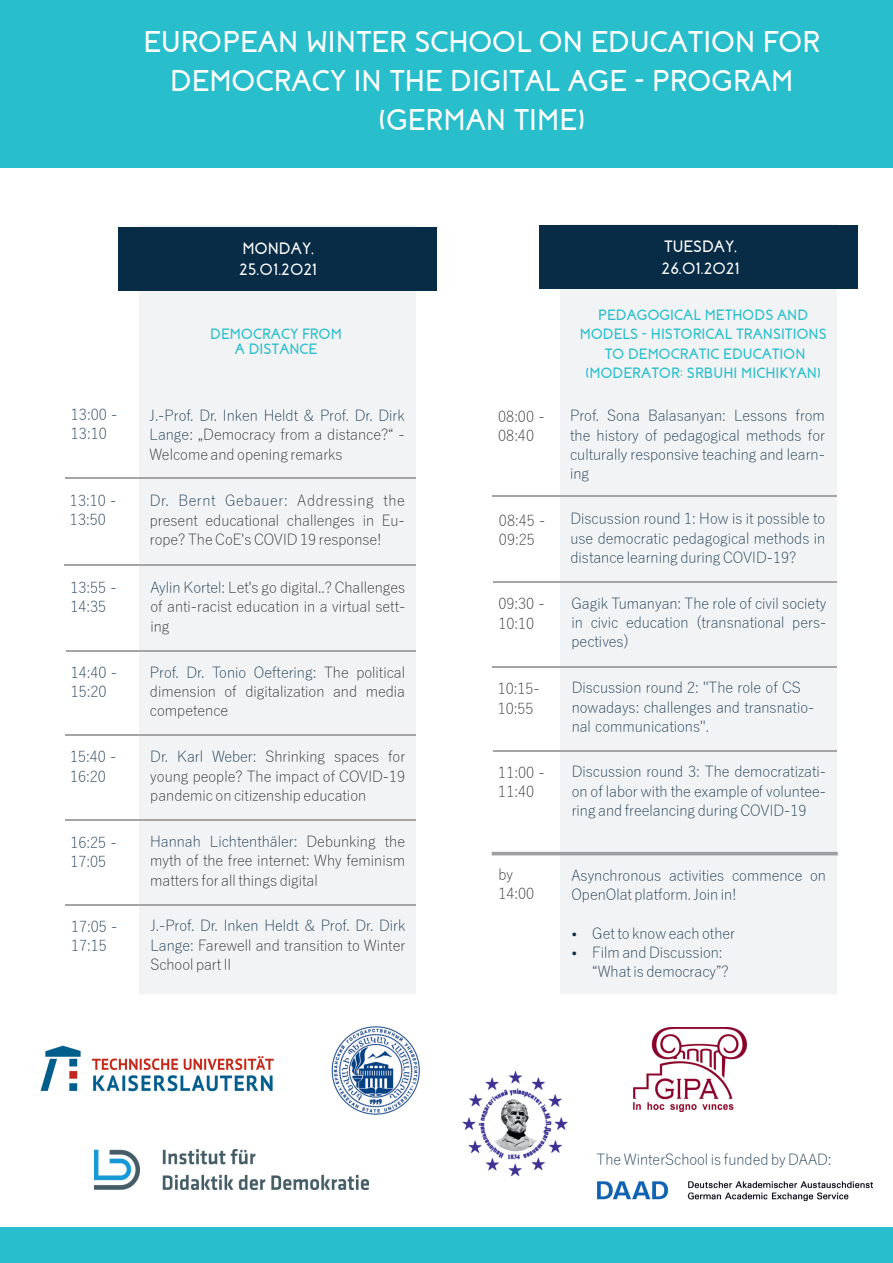
<style>
.page{position:relative;width:893px;height:1263px;background:#fff}
.page>*{position:absolute;margin:0;border:0;box-sizing:border-box;transform-origin:0 0}
.t1{font:700 30px/39.2px "Coves";color:#fff;text-align:center}
.t2{font:700 16.5px/21.5px "Coves";color:#fff}
.t3{font:300 15px/19.4px "Yu Gothic";color:#082b46}
.t4{font:300 15px/19.4px "Yu Gothic";color:#231f20;text-align:justify}
.t5{font:700 15px/19.5px "Coves";color:#28becb;text-align:center}
.s1{color:#082b46}
</style>
<div class="page">
<div style="left:560px;top:224px;width:277px;height:769px;background:#f2f3f4"></div>
<div style="left:139px;top:225px;width:277px;height:768px;background:#f2f3f4"></div>
<hr style="left:493px;top:495px;width:344px;height:1px;background:#a7a5a4">
<hr style="left:65px;top:477px;width:351px;height:2px;background:#a7a5a4">
<hr style="left:493px;top:581px;width:344px;height:1px;background:#a7a5a4">
<hr style="left:64px;top:564px;width:352px;height:2px;background:#a7a5a4">
<hr style="left:492px;top:666px;width:345px;height:1px;background:#a7a5a4">
<hr style="left:66px;top:650px;width:350px;height:2px;background:#a7a5a4">
<hr style="left:493px;top:750px;width:344px;height:1px;background:#a7a5a4">
<div style="left:0;top:0;width:893px;height:168px;background:#28becb"></div>
<hr style="left:65px;top:734px;width:351px;height:1px;background:#a7a5a4">
<div style="left:492px;top:852px;width:346px;height:3px;background:#a7a5a4;border:2px solid #9c9ea1"></div>
<hr style="left:65px;top:819px;width:351px;height:2px;background:#a7a5a4">
<hr style="left:65px;top:904px;width:351px;height:1px;background:#a7a5a4">
<div style="left:539px;top:225px;width:319px;height:64px;background:#082b46"></div>
<div style="left:118px;top:227px;width:319px;height:63px;background:#082b46"></div>
<div style="left:0;top:1227px;width:893px;height:36px;background:#28becb"></div>
<img style="left:40px;top:1045px;width:234px;height:47px">
<img style="left:95px;top:1150px;width:274px;height:39px">
<img style="left:633px;top:1027px;width:114px;height:84px">
<img style="left:331px;top:1026px;width:89px;height:89px">
<img style="left:462px;top:1070px;width:106px;height:107px">
<img style="left:598px;top:1181px;width:274px;height:20px">
<h1 class="t1" style="left:143px;top:24px;width:678px">EUROPEAN WINTER SCHOOL ON EDUCATION FOR<br>DEMOCRACY IN THE DIGITAL AGE - PROGRAM (GERMAN TIME)</h1>
<p class="t2" style="left:239px;top:239px;width:79px">MONDAY,<br>25.01.2021</p>
<p class="t2" style="left:662px;top:237px;width:80px">TUESDAY,<br>26.01.2021</p>
<p class="t5" style="left:210px;top:327px;width:133px;line-height:15.6px">DEMOCRACY FROM<br>A DISTANCE</p>
<p class="t5" style="left:580px;top:306px;width:248px">PEDAGOGICAL METHODS AND<br>MODELS - HISTORICAL TRANSITIONS<br>TO DEMOCRATIC EDUCATION (MODERATOR: SRBUHI MICHIKYAN)</p>
<p class="t3" style="left:71px;top:404px;width:48px">13:00 -<br>13:10</p>
<p class="t4" style="left:150px;top:406px;width:257px"><span class="s1">J.-Prof. Dr. Inken Heldt &amp; Prof. Dr. Dirk Lange:</span> „Democracy from a distance?“ - Welcome and opening remarks</p>
<p class="t4" style="left:498px;top:406px;width:48px">08:00 -<br>08:40</p>
<p class="t3" style="left:570px;top:406px;width:256px;text-align:justify">Prof. Sona Balasanyan: Lessons from the history of pedagogical methods for culturally responsive teaching and learn&shy;ing</p>
<p class="t3" style="left:70px;top:491px;width:48px">13:10 -<br>13:50</p>
<p class="t4" style="left:150px;top:491px;width:257px"><span class="s1">Dr. Bernt Gebauer:</span> Addressing the present educational challenges in Eu&shy;rope? The CoE's COVID 19 response!</p>
<p class="t4" style="left:499px;top:510px;width:48px">08:45 -<br>09:25</p>
<p class="t3" style="left:570px;top:509px;width:256px;text-align:justify">Discussion round 1: How is it possible to use democratic pedagogical methods in distance learning during COVID-19?</p>
<p class="t3" style="left:70px;top:577px;width:48px">13:55 -<br>14:35</p>
<p class="t4" style="left:150px;top:578px;width:257px"><span class="s1">Aylin Kortel:</span> Let's go digital..? Challenges of anti-racist education in a virtual sett&shy;ing</p>
<p class="t4" style="left:498px;top:594px;width:48px">09:30 -<br>10:10</p>
<p class="t3" style="left:571px;top:593px;width:256px;text-align:justify">Gagik Tumanyan: The role of civil society in civic education (transnational pers&shy;pectives)</p>
<p class="t3" style="left:71px;top:662px;width:48px">14:40 -<br>15:20</p>
<p class="t4" style="left:150px;top:662px;width:257px"><span class="s1">Prof. Dr. Tonio Oeftering:</span> The political dimension of digitalization and media competence</p>
<p class="t4" style="left:498px;top:679px;width:44px">10:15-<br>10:55</p>
<p class="t3" style="left:572px;top:678px;width:244px">Discussion round 2: "The role of CS nowadays: challenges and transnatio&shy;nal communications".</p>
<p class="t3" style="left:70px;top:747px;width:48px">15:40 -<br>16:20</p>
<p class="t4" style="left:150px;top:747px;width:256px"><span class="s1">Dr. Karl Weber:</span> Shrinking spaces for young people? The impact of COVID-19 pandemic on citizenship education</p>
<p class="t4" style="left:498px;top:762px;width:48px">11:00 -<br>11:40</p>
<p class="t3" style="left:572px;top:762px;width:256px;text-align:justify">Discussion round 3: The democratizati&shy;on of labor with the example of voluntee&shy;ring and freelancing during COVID-19</p>
<p class="t3" style="left:70px;top:832px;width:48px">16:25 -<br>17:05</p>
<p class="t3" style="left:71px;top:917px;width:48px">17:05 -<br>17:15</p>
<p class="t4" style="left:150px;top:832px;width:256px"><span class="s1">Hannah Lichtenthäler:</span> Debunking the myth of the free internet: Why feminism matters for all things digital</p>
<p class="t4" style="left:150px;top:916px;width:256px"><span class="s1">J.-Prof. Dr. Inken Heldt &amp; Prof. Dr. Dirk Lange:</span> Farewell and transition to Winter School part II</p>
<p class="t4" style="left:498px;top:865px;width:37px">by<br>14:00</p>
<p class="t3" style="left:571px;top:865px;width:256px">Asynchronous activities commence on<br>OpenOlat platform. Join in!</p>
<p class="t3" style="left:592px;top:923px;width:144px">Get to know each other</p>
<p class="t3" style="left:592px;top:942px;width:132px">Film and Discussion:</p>
<p class="t3" style="left:592px;top:962px;width:138px">“What is democracy”?</p>
<p class="t3" style="left:597px;top:1150px;width:236px">The WinterSchool is funded by DAAD:</p>
</div>
